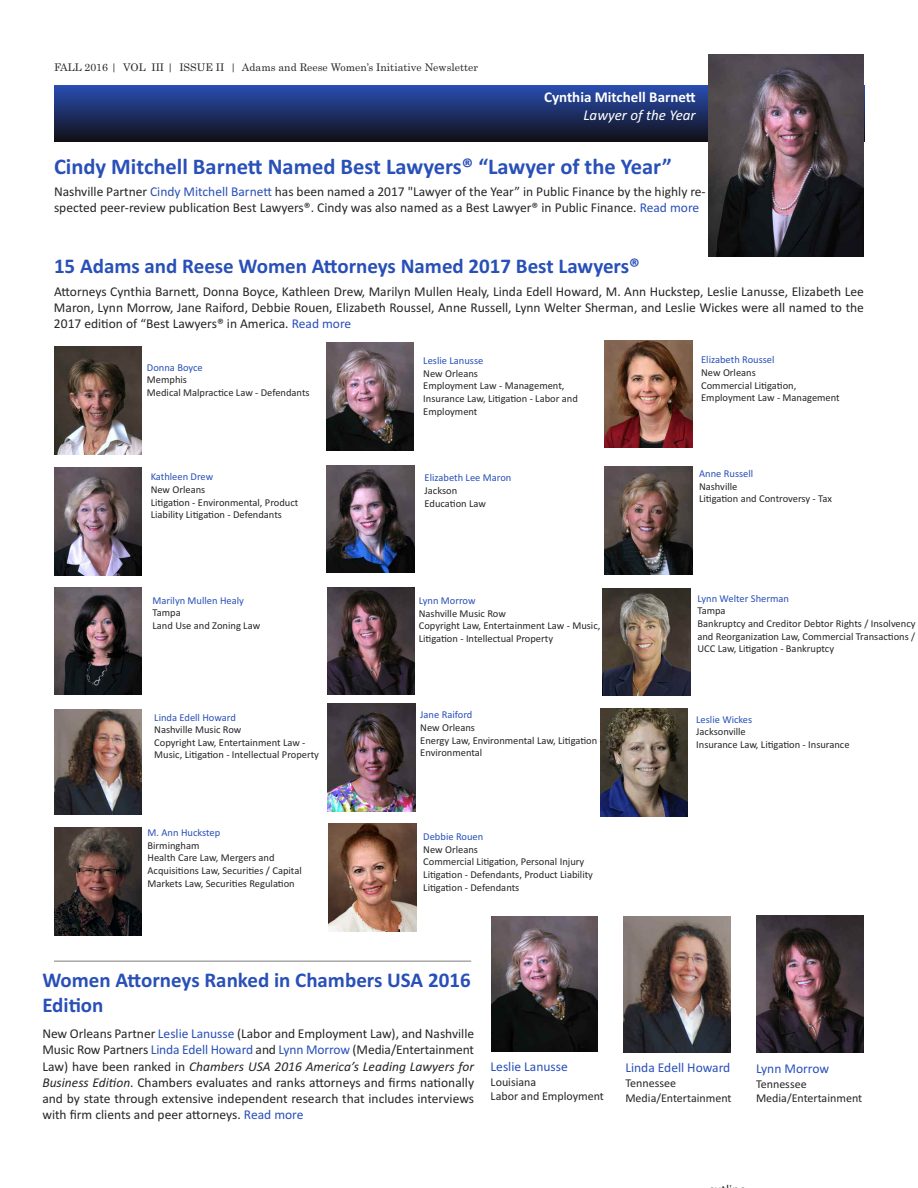
<style>
.page{position:relative;width:918px;height:1188px;background:#fff}
.page>*{position:absolute;margin:0;border:0;box-sizing:border-box;transform-origin:0 0}
.t1{font:700 22.5px "Calibri";color:#2950b8}
.t2{font:700 21px/25.2px "Calibri";color:#2950b8}
.t3{font:700 15px "Calibri";color:#fff}
.t4{font:italic 15px "Calibri";color:#fff}
.t5{font:13.5px/16.2px "Calibri";color:#272627;text-align:justify}
.t6{font:13.5px "Calibri";color:#2950b8}
.t7{font:12px/14.4px "Calibri";color:#272627}
.t8{font:10.5px/12.6px "Calibri";color:#272627}
.t9{font:10.5px "Calibri";color:#2950b8}
.t10{font:10.5px "Century";color:#272627}
.s1{color:#2950b8}
.s2{font-style:italic}
</style>
<div class="page">
<div style="left:54px;top:85px;width:810px;height:56px;background:linear-gradient(to bottom,#294eb3,#12111a)"></div>
<hr style="left:54px;top:960px;width:417px;height:2px;background:#a9a8a9">
<img style="left:756px;top:916px;width:108px;height:136px">
<img style="left:624px;top:916px;width:107px;height:137px">
<img style="left:491px;top:916px;width:106px;height:136px">
<img style="left:709px;top:54px;width:155px;height:202px">
<img style="left:54px;top:347px;width:88px;height:107px">
<img style="left:54px;top:468px;width:88px;height:107px">
<img style="left:54px;top:587px;width:88px;height:108px">
<img style="left:54px;top:709px;width:88px;height:106px">
<img style="left:54px;top:828px;width:88px;height:107px">
<img style="left:326px;top:343px;width:88px;height:107px">
<img style="left:327px;top:465px;width:87px;height:108px">
<img style="left:327px;top:587px;width:88px;height:108px">
<img style="left:328px;top:824px;width:88px;height:107px">
<img style="left:604px;top:340px;width:88px;height:108px">
<img style="left:604px;top:467px;width:88px;height:107px">
<img style="left:603px;top:588px;width:87px;height:108px">
<img style="left:600px;top:709px;width:88px;height:107px">
<img style="left:328px;top:704px;width:88px;height:107px">
<p class="t10" style="left:54px;top:62px;width:426px">FALL 2016 | VOL III | ISSUE II | Adams and Reese Women’s Initiative Newsletter</p>
<h3 class="t3" style="left:544px;top:88px;width:153px">Cynthia Mitchell Barnett</h3>
<h3 class="t4" style="left:583px;top:106px;width:114px">Lawyer of the Year</h3>
<h1 class="t1" style="left:54px;top:153px;width:619px">Cindy Mitchell Barnett Named Best Lawyers® “Lawyer of the Year”</h1>
<p class="t5" style="left:54px;top:183px;width:653px">Nashville Partner <span class="s1">Cindy Mitchell Barnett</span> has been named a 2017 "Lawyer of the Year” in Public Finance by the highly re&shy;spected peer-review publication Best Lawyers®. Cindy was also named as a Best Lawyer® in Public Finance. <span class="s1">Read more</span></p>
<h2 class="t2" style="left:54px;top:254px;width:587px">15 Adams and Reese Women Attorneys Named 2017 Best Lawyers®</h2>
<p class="t5" style="left:54px;top:283px;width:812px">Attorneys Cynthia Barnett, Donna Boyce, Kathleen Drew, Marilyn Mullen Healy, Linda Edell Howard, M. Ann Huckstep, Leslie Lanusse, Elizabeth Lee Maron, Lynn Morrow, Jane Raiford, Debbie Rouen, Elizabeth Roussel, Anne Russell, Lynn Welter Sherman, and Leslie Wickes were all named to the 2017 edition of “Best Lawyers® in America. <span class="s1">Read more</span></p>
<p class="t9" style="left:147px;top:361px;width:57px">Donna Boyce</p>
<p class="t8" style="left:147px;top:374px;width:164px">Memphis<br>Medical Malpractice Law - Defendants</p>
<p class="t9" style="left:151px;top:471px;width:64px">Kathleen Drew</p>
<p class="t8" style="left:151px;top:483px;width:149px">New Orleans<br>Litigation - Environmental, Product<br>Liability Litigation - Defendants</p>
<p class="t9" style="left:153px;top:594px;width:93px">Marilyn Mullen Healy</p>
<p class="t8" style="left:153px;top:606px;width:109px">Tampa<br>Land Use and Zoning Law</p>
<p class="t9" style="left:154px;top:711px;width:83px">Linda Edell Howard</p>
<p class="t8" style="left:154px;top:723px;width:166px">Nashville Music Row<br>Copyright Law, Entertainment Law -<br>Music, Litigation - Intellectual Property</p>
<p class="t9" style="left:148px;top:826px;width:74px">M. Ann Huckstep</p>
<p class="t8" style="left:148px;top:839px;width:156px">Birmingham<br>Health Care Law, Mergers and<br>Acquisitions Law, Securities / Capital<br>Markets Law, Securities Regulation</p>
<p class="t9" style="left:423px;top:355px;width:62px">Leslie Lanusse</p>
<p class="t8" style="left:423px;top:367px;width:156px">New Orleans<br>Employment Law - Management,<br>Insurance Law, Litigation - Labor and<br>Employment</p>
<p class="t9" style="left:425px;top:472px;width:88px">Elizabeth Lee Maron</p>
<p class="t8" style="left:425px;top:484px;width:63px">Jackson<br>Education Law</p>
<p class="t9" style="left:419px;top:594px;width:58px">Lynn Morrow</p>
<p class="t8" style="left:419px;top:607px;width:183px">Nashville Music Row<br>Copyright Law, Entertainment Law - Music,<br>Litigation - Intellectual Property</p>
<p class="t9" style="left:420px;top:709px;width:54px">Jane Raiford</p>
<p class="t8" style="left:420px;top:721px;width:184px">New Orleans<br>Energy Law, Environmental Law, Litigation -<br>Environmental</p>
<p class="t9" style="left:423px;top:830px;width:62px">Debbie Rouen</p>
<p class="t8" style="left:423px;top:843px;width:171px">New Orleans<br>Commercial Litigation, Personal Injury<br>Litigation - Defendants, Product Liability<br>Litigation - Defendants</p>
<p class="t9" style="left:701px;top:354px;width:75px">Elizabeth Roussel</p>
<p class="t8" style="left:701px;top:366px;width:140px">New Orleans<br>Commercial Litigation,<br>Employment Law - Management</p>
<p class="t9" style="left:699px;top:467px;width:56px">Anne Russell</p>
<p class="t8" style="left:699px;top:480px;width:134px">Nashville<br>Litigation and Controversy - Tax</p>
<p class="t9" style="left:697px;top:592px;width:93px">Lynn Welter Sherman</p>
<p class="t8" style="left:697px;top:605px;width:220px">Tampa<br>Bankruptcy and Creditor Debtor Rights / Insolvency and Reorganization Law, Commercial Transactions / UCC Law, Litigation - Bankruptcy</p>
<p class="t9" style="left:696px;top:713px;width:58px">Leslie Wickes</p>
<p class="t8" style="left:696px;top:725px;width:155px">Jacksonville<br>Insurance Law, Litigation - Insurance</p>
<h2 class="t2" style="left:42px;top:967px;width:430px">Women Attorneys Ranked in Chambers USA 2016<br>Edition</h2>
<p class="t5" style="left:42px;top:1025px;width:433px">New Orleans Partner <span class="s1">Leslie Lanusse</span> (Labor and Employment Law), and Nashville Music Row Partners <span class="s1">Linda Edell Howard</span> and <span class="s1">Lynn Morrow</span> (Media/Entertainment Law) have been ranked in <span class="s2">Chambers USA 2016 America’s Leading Lawyers for Business Edition</span>. Chambers evaluates and ranks attorneys and firms nationally and by state through extensive independent research that includes interviews with firm clients and peer attorneys. <span class="s1">Read more</span></p>
<p class="t6" style="left:491px;top:1058px;width:79px">Leslie Lanusse</p>
<p class="t7" style="left:491px;top:1074px;width:115px">Louisiana<br>Labor and Employment</p>
<p class="t6" style="left:625px;top:1060px;width:106px">Linda Edell Howard</p>
<p class="t7" style="left:625px;top:1076px;width:108px">Tennessee<br>Media/Entertainment</p>
<p class="t6" style="left:756px;top:1060px;width:75px">Lynn Morrow</p>
<p class="t7" style="left:756px;top:1076px;width:108px">Tennessee<br>Media/Entertainment</p>
</div>
